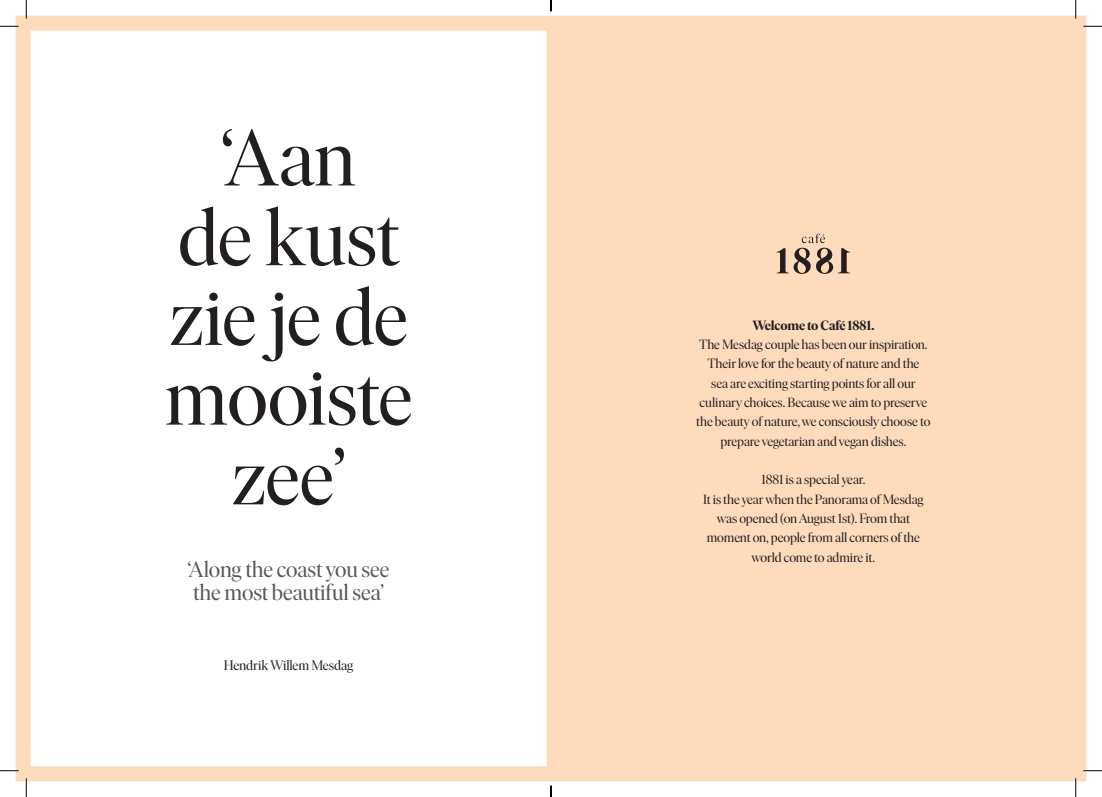
<style>
.page{position:relative;width:1102px;height:797px;background:#fff}
.page>*{position:absolute;margin:0;border:0;box-sizing:border-box;transform-origin:0 0}
.t1{font:80px/79.6px "Ivar Display";letter-spacing:-.005em;color:#231f20;text-align:center}
.t2{font:22.5px/22.6px "Ivar Display";color:#57585a}
.t3{font:13.75px "Ivar Display";letter-spacing:-.005em;color:#231f20}
.t4{font:13.38px/19.2px "Ivar Display";letter-spacing:-.005em;color:#231f20;text-align:center}
.t5{font:700 13.38px "Ivar Display";letter-spacing:-.01em;color:#231f20}
</style>
<div class="page">
<div style="left:23px;top:23px;width:531px;height:750px;border:8px solid #fddbbb"></div>
<div style="left:16px;top:16px;width:1070px;height:765px;border:9px solid #fddbbb"></div>
<div style="left:551px;top:26px;width:524px;height:744px;background:#fddbbb"></div>
<svg style="left:776px;top:233px;width:74px;height:41px"></svg>
<svg style="left:0;top:25px;width:19px;height:2px"></svg>
<svg style="left:1083px;top:25px;width:18px;height:2px"></svg>
<svg style="left:0;top:770px;width:19px;height:1px"></svg>
<svg style="left:1083px;top:770px;width:18px;height:1px"></svg>
<svg style="left:25px;top:0;width:2px;height:19px"></svg>
<svg style="left:25px;top:778px;width:2px;height:19px"></svg>
<svg style="left:1074px;top:0;width:2px;height:19px"></svg>
<svg style="left:1074px;top:778px;width:2px;height:19px"></svg>
<svg style="left:550px;top:785px;width:1px;height:12px"></svg>
<h1 class="t1" style="left:165px;top:120px;width:249px">‘Aan<br>de kust zie je de mooiste zee’</h1>
<h2 class="t2" style="left:188px;top:559px;width:203px">‘Along the coast you see the most beautiful sea’</h2>
<p class="t3" style="left:224px;top:657px;width:131px">Hendrik Willem Mesdag</p>
<p class="t5" style="left:752px;top:318px;width:123px">Welcome to Café 1881.</p>
<p class="t4" style="left:696px;top:335px;width:236px">The Mesdag couple has been our inspiration.<br>Their love for the beauty of nature and the<br>sea are exciting starting points for all our culinary choices. Because we aim to preserve the beauty of nature, we consciously choose to prepare vegetarian and vegan dishes.</p>
<p class="t4" style="left:703px;top:470px;width:222px">1881 is a special year.<br>It is the year when the Panorama of Mesdag was opened (on August 1st). From that moment on, people from all corners of the world come to admire it.</p>
</div>
